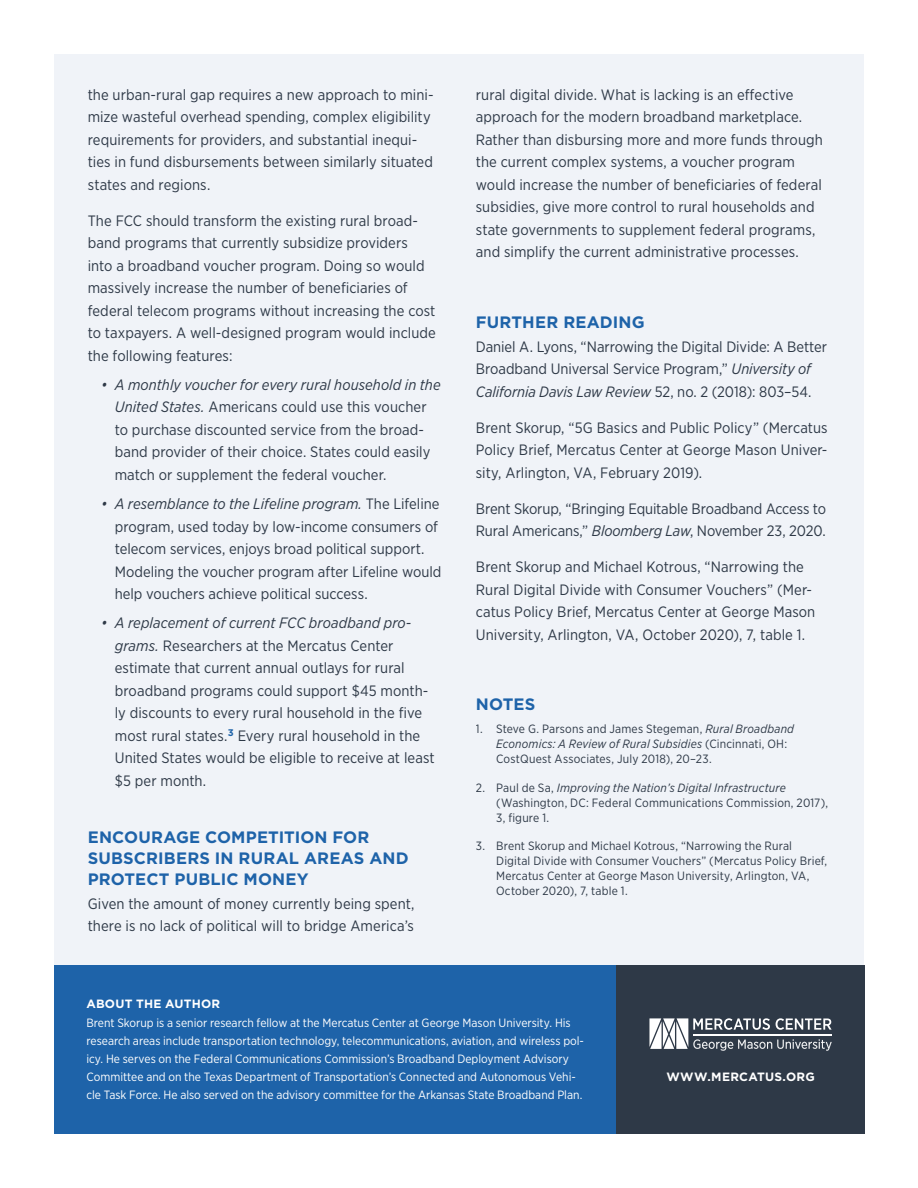
<style>
.page{position:relative;width:918px;height:1188px;background:#fff}
.page>*{position:absolute;margin:0;border:0;box-sizing:border-box;transform-origin:0 0}
.t1{font:700 16.5px/21px "Gotham";letter-spacing:.01em;color:#1e63a9}
.t2{font:15px/22.5px "Gotham Narrow";letter-spacing:.005em;color:#2e3947}
.t3{font:12px/15px "Gotham Narrow";letter-spacing:.015em;color:#2e3947}
.t4{font:12px/18px "Gotham Narrow";color:#fff}
.t5{font:700 12px "Gotham";letter-spacing:.02em;color:#fff}
.s1{font-style:italic}
</style>
<div class="page">
<div style="left:442px;top:54px;width:422px;height:912px;background:#f0f3f8"></div>
<div style="left:54px;top:54px;width:422px;height:912px;background:#f0f3f8"></div>
<div style="left:54px;top:966px;width:562px;height:168px;background:#1e63a9"></div>
<div style="left:616px;top:966px;width:249px;height:168px;background:#2e3947"></div>
<svg style="left:649px;top:1018px;width:183px;height:33px"></svg>
<hr style="left:693px;top:1034px;width:139px;height:1px;background:#fff">
<p class="t2" style="left:88px;top:83px;width:347px">the urban-rural gap requires a new approach to mini&shy;mize wasteful overhead spending, complex eligibility requirements for providers, and substantial inequi&shy;ties in fund disbursements between similarly situated states and regions.</p>
<p class="t2" style="left:88px;top:209px;width:350px">The FCC should transform the existing rural broad&shy;band programs that currently subsidize providers into a broadband voucher program. Doing so would massively increase the number of beneficiaries of federal telecom programs without increasing the cost to taxpayers. A well-designed program would include the following features:</p>
<p class="t2" style="left:115px;top:373px;width:327px;text-indent:-14px"><span class="s1">• A monthly voucher for every rural household in the United States.</span> Americans could use this voucher to purchase discounted service from the broad&shy;band provider of their choice. States could easily match or supplement the federal voucher.</p>
<p class="t2" style="left:115px;top:492px;width:328px;text-indent:-14px"><span class="s1">• A resemblance to the Lifeline program.</span> The Lifeline program, used today by low-income consumers of telecom services, enjoys broad political support.<br>Modeling the voucher program after Lifeline would help vouchers achieve political success.</p>
<p class="t2" style="left:115px;top:612px;width:322px;text-indent:-14px"><span class="s1">• A replacement of current FCC broadband pro&shy;grams.</span> Researchers at the Mercatus Center estimate that current annual outlays for rural broadband programs could support $45 month&shy;ly discounts to every rural household in the five most rural states.<sup>3</sup> Every rural household in the United States would be eligible to receive at least $5 per month.</p>
<p class="t1" style="left:88px;top:827px;width:322px">ENCOURAGE COMPETITION FOR<br>SUBSCRIBERS IN RURAL AREAS AND<br>PROTECT PUBLIC MONEY</p>
<p class="t2" style="left:88px;top:892px;width:328px">Given the amount of money currently being spent, there is no lack of political will to bridge America’s</p>
<p class="t2" style="left:476px;top:83px;width:349px">rural digital divide. What is lacking is an effective approach for the modern broadband marketplace.<br>Rather than disbursing more and more funds through the current complex systems, a voucher program would increase the number of beneficiaries of federal subsidies, give more control to rural households and state governments to supplement federal programs, and simplify the current administrative processes.</p>
<p class="t1" style="left:476px;top:311px;width:170px">FURTHER READING</p>
<p class="t2" style="left:476px;top:335px;width:353px">Daniel A. Lyons, “Narrowing the Digital Divide: A Better<br>Broadband Universal Service Program,” <span class="s1">University of<br>California Davis Law Review</span> 52, no. 2 (2018): 803–54.</p>
<p class="t2" style="left:476px;top:416px;width:353px;text-align:justify">Brent Skorup, “5G Basics and Public Policy” (Mercatus Policy Brief, Mercatus Center at George Mason Univer&shy;sity, Arlington, VA, February 2019).</p>
<p class="t2" style="left:476px;top:497px;width:352px">Brent Skorup, “Bringing Equitable Broadband Access to<br>Rural Americans,” <span class="s1">Bloomberg Law</span>, November 23, 2020.</p>
<p class="t2" style="left:476px;top:555px;width:341px">Brent Skorup and Michael Kotrous, “Narrowing the Rural Digital Divide with Consumer Vouchers” (Mer&shy;catus Policy Brief, Mercatus Center at George Mason University, Arlington, VA, October 2020), 7, table 1.</p>
<p class="t1" style="left:476px;top:694px;width:61px">NOTES</p>
<p class="t3" style="left:496px;top:721px;width:299px;text-indent:-20px">1. Steve G. Parsons and James Stegeman, <span class="s1">Rural Broadband<br>Economics: A Review of Rural Subsidies</span> (Cincinnati, OH:<br>CostQuest Associates, July 2018), 20–23.</p>
<p class="t3" style="left:496px;top:780px;width:333px;text-indent:-20px">2. Paul de Sa, <span class="s1">Improving the Nation’s Digital Infrastructure </span>(Washington, DC: Federal Communications Commission, 2017),<br>3, figure 1.</p>
<p class="t3" style="left:496px;top:838px;width:333px;text-indent:-20px">3. Brent Skorup and Michael Kotrous, “Narrowing the Rural Digital Divide with Consumer Vouchers” (Mercatus Policy Brief, Mercatus Center at George Mason University, Arlington, VA, October 2020), 7, table 1.</p>
<p class="t5" style="left:86px;top:995px;width:135px">ABOUT THE AUTHOR</p>
<p class="t4" style="left:86px;top:1013px;width:499px">Brent Skorup is a senior research fellow at the Mercatus Center at George Mason University. His research areas include transportation technology, telecommunications, aviation, and wireless pol&shy;icy. He serves on the Federal Communications Commission’s Broadband Deployment Advisory Committee and on the Texas Department of Transportation’s Connected and Autonomous Vehi&shy;cle Task Force. He also served on the advisory committee for the Arkansas State Broadband Plan.</p>
<p class="t5" style="left:666px;top:1069px;width:150px">WWW.MERCATUS.ORG</p>
</div>
